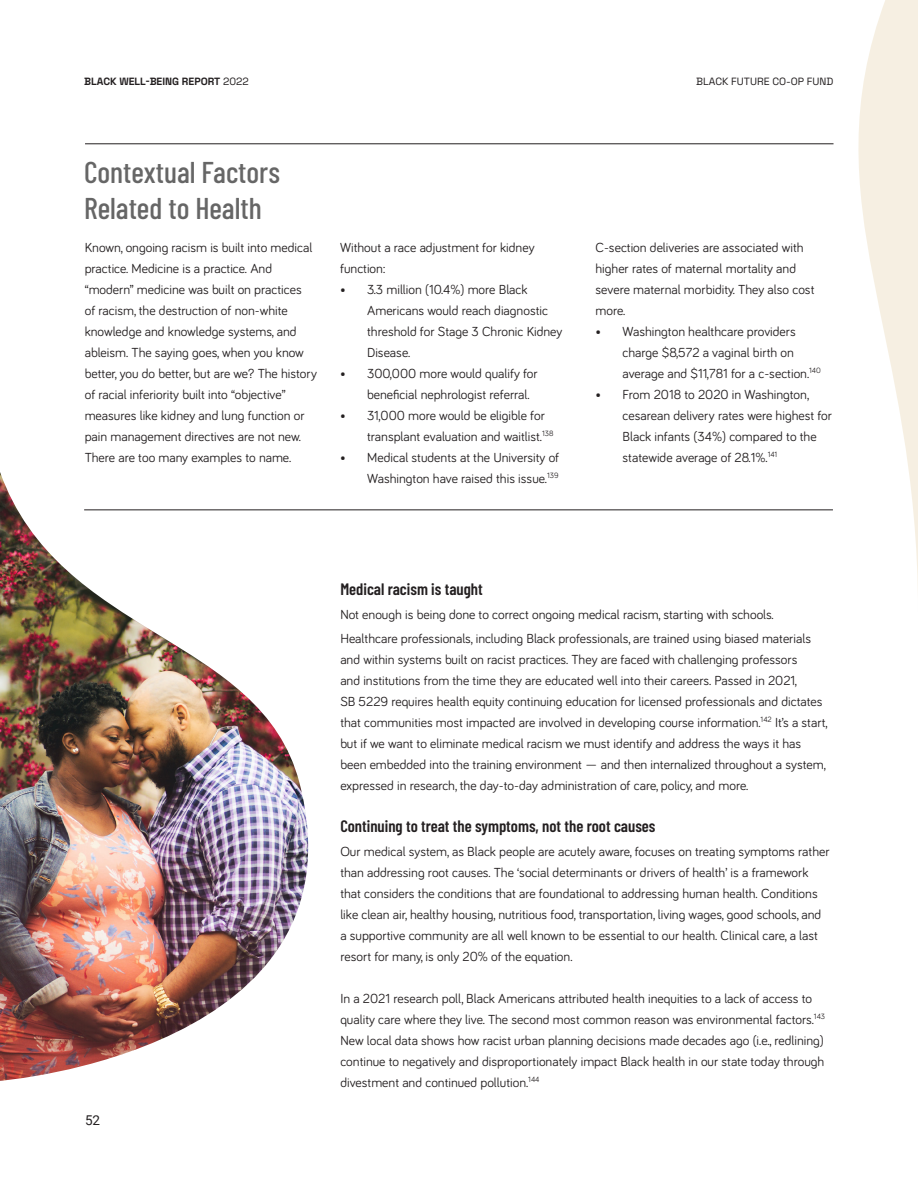
<style>
.page{position:relative;width:918px;height:1188px;background:#fff}
.page>*{position:absolute;margin:0;border:0;box-sizing:border-box;transform-origin:0 0}
.t1{font:500 30px/36px "Barlow Condensed";color:#666}
.t2{font:600 16.5px "Barlow Condensed";color:#231f20}
.t3{font:13.5px/21px "Bariol";color:#231f20}
.t4{font:13.5px "Roboto";color:#231f20}
.t5{font:300 10.5px "Space Grotesk";color:#231f20}
</style>
<div class="page">
<hr style="left:84px;top:509px;width:749px;height:1px;background:#231f20">
<hr style="left:85px;top:143px;width:749px;height:1px;background:#231f20">
<img style="left:0;top:472px;width:310px;height:609px">
<svg style="left:858px;top:0;width:60px;height:586px"></svg>
<p class="t5" style="left:84px;top:73px;width:166px">BLACK WELL-BEING REPORT 2022</p>
<p class="t5" style="left:696px;top:73px;width:139px">BLACK FUTURE CO-OP FUND</p>
<h1 class="t1" style="left:84px;top:152px;width:197px">Contextual Factors<br>Related to Health</h1>
<p class="t3" style="left:85px;top:236px;width:234px">Known, ongoing racism is built into medical practice. Medicine is a practice. And “modern” medicine was built on practices<br>of racism, the destruction of non-white knowledge and knowledge systems, and ableism. The saying goes, when you know better, you do better, but are we? The history of racial inferiority built into “objective” measures like kidney and lung function or pain management directives are not new.<br>There are too many examples to name.</p>
<p class="t3" style="left:340px;top:236px;width:196px">Without a race adjustment for kidney function:</p>
<p class="t3" style="left:367px;top:278px;width:197px;text-indent:-27px">• 3.3 million (10.4%) more Black<br>Americans would reach diagnostic threshold for Stage 3 Chronic Kidney<br>Disease.</p>
<p class="t3" style="left:367px;top:362px;width:172px;text-indent:-27px">• 300,000 more would qualify for beneficial nephrologist referral.</p>
<p class="t3" style="left:367px;top:404px;width:188px;text-indent:-27px">• 31,000 more would be eligible for transplant evaluation and waitlist.<sup>138</sup></p>
<p class="t3" style="left:340px;top:446px;width:221px;text-align:right">• Medical students at the University of<br>Washington have raised this issue.<sup>139</sup></p>
<p class="t3" style="left:596px;top:236px;width:220px">C-section deliveries are associated with higher rates of maternal mortality and severe maternal morbidity. They also cost more.</p>
<p class="t3" style="left:623px;top:320px;width:200px;text-indent:-27px">• Washington healthcare providers charge $8,572 a vaginal birth on average and $11,781 for a c-section.<sup>140</sup></p>
<p class="t3" style="left:623px;top:383px;width:211px;text-indent:-27px">• From 2018 to 2020 in Washington, cesarean delivery rates were highest for Black infants (34%) compared to the statewide average of 28.1%.<sup>141</sup></p>
<p class="t4" style="left:85px;top:1111px;width:17px">52</p>
<p class="t2" style="left:340px;top:577px;width:144px">Medical racism is taught</p>
<p class="t3" style="left:340px;top:602px;width:472px;line-height:24px">Not enough is being done to correct ongoing medical racism, starting with schools.<br>Healthcare professionals, including Black professionals, are trained using biased materials</p>
<p class="t3" style="left:340px;top:648px;width:489px">and within systems built on racist practices. They are faced with challenging professors<br>and institutions from the time they are educated well into their careers. Passed in 2021,<br>SB 5229 requires health equity continuing education for licensed professionals and dictates that communities most impacted are involved in developing course information.<sup>142</sup> It’s a start, but if we want to eliminate medical racism we must identify and address the ways it has been embedded into the training environment — and then internalized throughout a system, expressed in research, the day-to-day administration of care, policy, and more.</p>
<p class="t2" style="left:340px;top:814px;width:317px">Continuing to treat the symptoms, not the root causes</p>
<p class="t3" style="left:340px;top:840px;width:491px">Our medical system, as Black people are acutely aware, focuses on treating symptoms rather than addressing root causes. The ‘social determinants or drivers of health’ is a framework that considers the conditions that are foundational to addressing human health. Conditions like clean air, healthy housing, nutritious food, transportation, living wages, good schools, and a supportive community are all well known to be essential to our health. Clinical care, a last resort for many, is only 20% of the equation.</p>
<p class="t3" style="left:340px;top:987px;width:486px">In a 2021 research poll, Black Americans attributed health inequities to a lack of access to quality care where they live. The second most common reason was environmental factors.<sup>143<br></sup>New local data shows how racist urban planning decisions made decades ago (i.e., redlining) continue to negatively and disproportionately impact Black health in our state today through divestment and continued pollution.<sup>144</sup></p>
</div>
